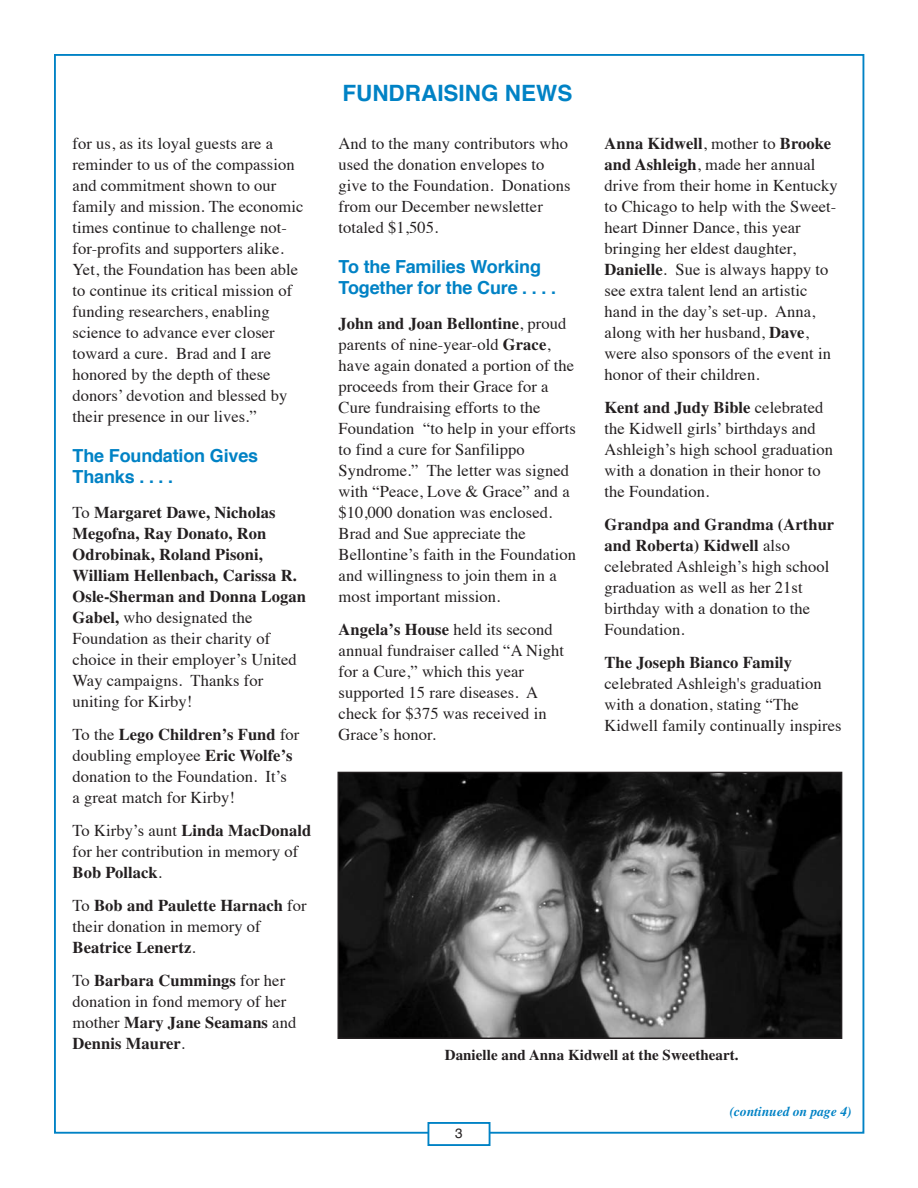
<style>
.page{position:relative;width:918px;height:1188px;background:#fff}
.page>*{position:absolute;margin:0;border:0;box-sizing:border-box;transform-origin:0 0}
.t1{font:700 22.5px "Helvetica";color:#0082c5}
.t2{font:700 18px/21px "Helvetica";letter-spacing:-.01em;color:#0082c5}
.t3{font:16.5px/21px "Times";letter-spacing:.005em;color:#231f20}
.t4{font:700 16.5px/21px "Times";letter-spacing:.005em;color:#231f20}
.t5{font:700 15px "Times";letter-spacing:.005em;color:#231f20}
.t6{font:italic 700 13.5px "Times";color:#0082c5}
.t7{font:13.5px "Helvetica";color:#231f20}
.s1{font-weight:400}
.s2{font-weight:700}
</style>
<div class="page">
<div style="left:428px;top:1122px;width:62px;height:24px;border:2px solid #0082c5"></div>
<img style="left:341px;top:775px;width:498px;height:261px">
<div style="left:338px;top:772px;width:504px;height:267px;border:2px solid #231f20"></div>
<p class="t3" style="left:73px;top:134px;width:232px">for us, as its loyal guests are a reminder to us of the compassion and commitment shown to our family and mission. The economic times continue to challenge not&shy;for-profits and supporters alike.<br>Yet, the Foundation has been able to continue its critical mission of funding researchers, enabling science to advance ever closer toward a cure. Brad and I are honored by the depth of these donors’ devotion and blessed by their presence in our lives.”</p>
<p class="t2" style="left:73px;top:447px;width:187px">The Foundation Gives<br>Thanks . . . .</p>
<p class="t4" style="left:73px;top:503px;width:235px"><span class="s1">To</span> Margaret Dawe, Nicholas<br>Megofna, Ray Donato, Ron<br>Odrobinak, Roland Pisoni,<br>William Hellenbach, Carissa R.<br>Osle-Sherman and Donna Logan<br>Gabel, <span class="s1">who designated the<br>Foundation as their charity of choice in their employer’s United<br>Way campaigns. Thanks for uniting for Kirby!</span></p>
<p class="t3" style="left:73px;top:725px;width:228px">To the <span class="s2">Lego Children’s Fund</span> for doubling employee <span class="s2">Eric Wolfe’s </span>donation to the Foundation. It’s<br>a great match for Kirby!</p>
<p class="t3" style="left:73px;top:821px;width:240px">To Kirby’s aunt <span class="s2">Linda MacDonald </span>for her contribution in memory of<br><span class="s2">Bob Pollack</span>.</p>
<p class="t4" style="left:73px;top:897px;width:236px"><span class="s1">To</span> Bob and Paulette Harnach <span class="s1">for their donation in memory of<br></span>Beatrice Lenertz<span class="s1">.</span></p>
<p class="t3" style="left:73px;top:971px;width:225px">To <span class="s2">Barbara Cummings</span> for her donation in fond memory of her mother <span class="s2">Mary Jane Seamans</span> and<br><span class="s2">Dennis Maurer</span>.</p>
<h1 class="t1" style="left:342px;top:83px;width:231px">FUNDRAISING NEWS</h1>
<p class="t3" style="left:339px;top:134px;width:233px">And to the many contributors who used the donation envelopes to give to the Foundation. Donations from our December newsletter totaled $1,505.</p>
<p class="t2" style="left:339px;top:258px;width:219px">To the Families Working<br>Together for the Cure . . . .</p>
<p class="t3" style="left:339px;top:314px;width:239px"><span class="s2">John and Joan Bellontine</span>, proud parents of nine-year-old <span class="s2">Grace</span>, have again donated a portion of the proceeds from their Grace for a<br>Cure fundraising efforts to the<br>Foundation “to help in your efforts to find a cure for Sanfilippo<br>Syndrome.” The letter was signed with “Peace, Love &amp; Grace” and a $10,000 donation was enclosed.<br>Brad and Sue appreciate the<br>Bellontine’s faith in the Founda tion and willingness to join them in a most important mission.</p>
<p class="t3" style="left:339px;top:620px;width:227px"><span class="s2">Angela’s House</span> held its second annual fundraiser called “A Night for a Cure,” which this year supported 15 rare diseases. A check for $375 was received in<br>Grace’s honor.</p>
<p class="t3" style="left:605px;top:134px;width:235px"><span class="s2">Anna Kidwell</span>, mother to <span class="s2">Brooke and Ashleigh</span>, made her annual drive from their home in Kentucky to Chicago to help with the Sweet&shy;heart Dinner Dance, this year bringing her eldest daughter,<br><span class="s2">Danielle</span>. Sue is always happy to see extra talent lend an artistic hand in the day’s set-up. Anna, along with her husband, <span class="s2">Dave</span>, were also sponsors of the event in honor of their children.</p>
<p class="t3" style="left:605px;top:398px;width:230px"><span class="s2">Kent and Judy Bible</span> celebrated the Kidwell girls’ birthdays and<br>Ashleigh’s high school graduation with a donation in their honor to the Foundation.</p>
<p class="t3" style="left:605px;top:515px;width:231px"><span class="s2">Grandpa and Grandma (Arthur and Roberta) Kidwell</span> also celebrated Ashleigh’s high school graduation as well as her 21st birthday with a donation to the<br>Foundation.</p>
<p class="t4" style="left:605px;top:654px;width:189px">The Joseph Bianco Family</p>
<p class="t3" style="left:605px;top:674px;width:239px">celebrated Ashleigh's graduation with a donation, stating “The<br>Kidwell family continually inspires</p>
<p class="t5" style="left:445px;top:1050px;width:295px">Danielle and Anna Kidwell at the Sweetheart.</p>
<p class="t7" style="left:455px;top:1128px;width:9px">3</p>
<p class="t6" style="left:730px;top:1107px;width:123px">(continued on page 4)</p>
</div>
